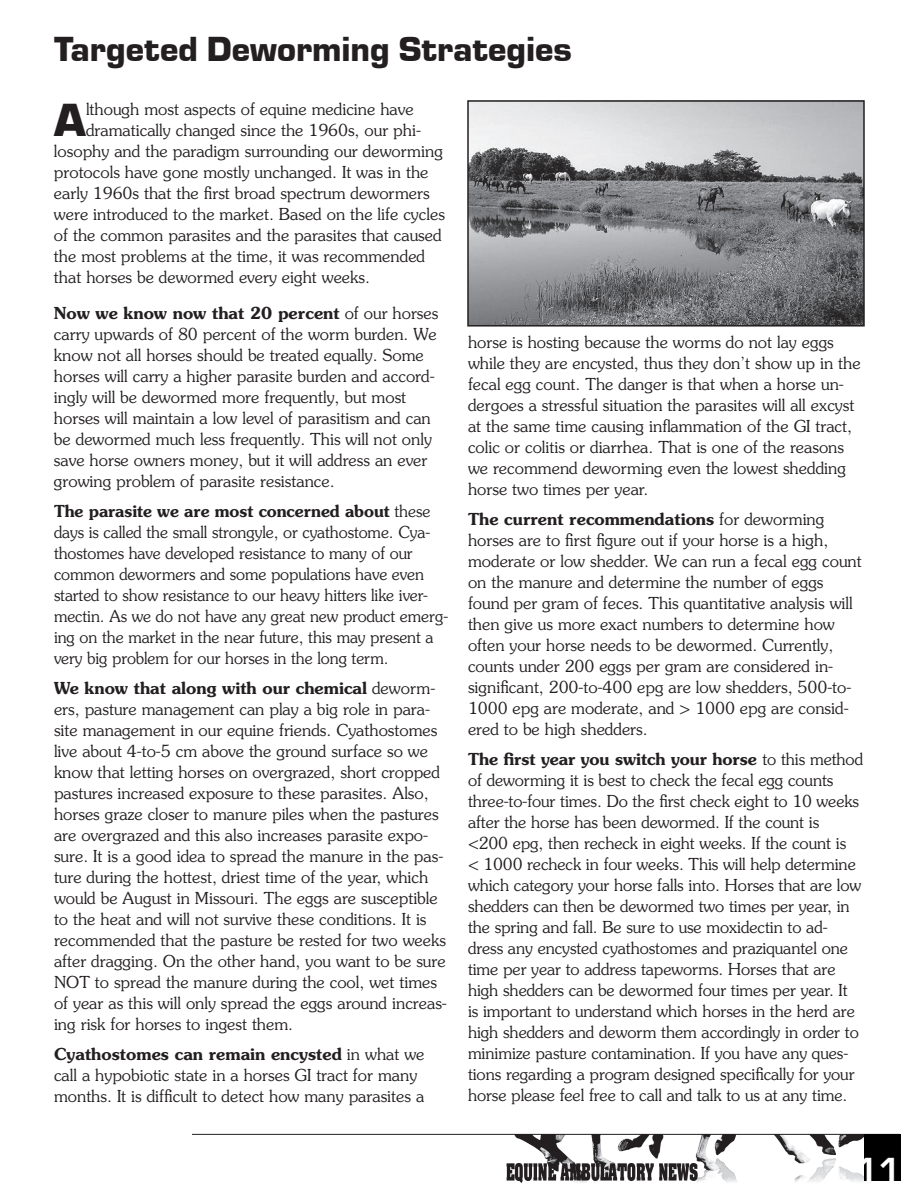
<style>
.page{position:relative;width:918px;height:1188px;background:#fff}
.page>*{position:absolute;margin:0;border:0;box-sizing:border-box;transform-origin:0 0}
.t1{font:48px "Eurostile T Black";color:#231f20}
.t2{font:36px "Eurostile T Black";color:#231f20}
.t3{font:700 36px "Eurostile";color:#fff}
.t4{font:300 16.5px/21px "Souvenir";color:#231f20}
.s1{font-weight:600}
</style>
<div class="page">
<img style="left:506px;top:1135px;width:364px;height:48px">
<hr style="left:192px;top:1134px;width:708px;height:1px;background:#231f20">
<div style="left:864px;top:1134px;width:37px;height:47px;background:#000"></div>
<img style="left:470px;top:103px;width:392px;height:221px">
<div style="left:467px;top:100px;width:398px;height:227px;border:2px solid #231f20"></div>
<h2 class="t2" style="left:54px;top:29px;width:520px">Targeted Deworming Strategies</h2>
<h1 class="t1" style="left:54px;top:94px;width:33px">A</h1>
<p class="t4" style="left:86px;top:98px;width:329px">lthough most aspects of equine medicine have</p>
<p class="t4" style="left:86px;top:119px;width:336px">dramatically changed since the 1960s, our phi-</p>
<p class="t4" style="left:54px;top:140px;width:390px">losophy and the paradigm surrounding our deworming</p>
<p class="t4" style="left:54px;top:161px;width:376px">protocols have gone mostly unchanged. It was in the</p>
<p class="t4" style="left:54px;top:182px;width:377px">early 1960s that the first broad spectrum dewormers</p>
<p class="t4" style="left:54px;top:203px;width:392px">were introduced to the market. Based on the life cycles</p>
<p class="t4" style="left:54px;top:224px;width:389px">of the common parasites and the parasites that caused</p>
<p class="t4" style="left:54px;top:245px;width:373px">the most problems at the time, it was recommended</p>
<p class="t4" style="left:54px;top:266px;width:318px">that horses be dewormed every eight weeks.</p>
<p class="t4" style="left:54px;top:302px;width:386px"><span class="s1">Now we know now that 20 percent</span> of our horses carry upwards of 80 percent of the worm burden. We know not all horses should be treated equally. Some horses will carry a higher parasite burden and accord&shy;ingly will be dewormed more frequently, but most horses will maintain a low level of parasitism and can be dewormed much less frequently. This will not only save horse owners money, but it will address an ever growing problem of parasite resistance.</p>
<p class="t4" style="left:54px;top:500px;width:396px"><span class="s1">The parasite we are most concerned about</span> these days is called the small strongyle, or cyathostome. Cya&shy;thostomes have developed resistance to many of our common dewormers and some populations have even started to show resistance to our heavy hitters like iver&shy;mectin. As we do not have any great new product emerg&shy;ing on the market in the near future, this may present a very big problem for our horses in the long term.</p>
<p class="t4" style="left:54px;top:677px;width:394px"><span class="s1">We know that along with our chemical</span> deworm&shy;ers, pasture management can play a big role in para&shy;site management in our equine friends. Cyathostomes live about 4-to-5 cm above the ground surface so we know that letting horses on overgrazed, short cropped pastures increased exposure to these parasites. Also, horses graze closer to manure piles when the pastures are overgrazed and this also increases parasite expo&shy;sure. It is a good idea to spread the manure in the pas&shy;ture during the hottest, driest time of the year, which would be August in Missouri. The eggs are susceptible to the heat and will not survive these conditions. It is recommended that the pasture be rested for two weeks after dragging. On the other hand, you want to be sure NOT to spread the manure during the cool, wet times of year as this will only spread the eggs around increas&shy;ing risk for horses to ingest them.</p>
<p class="t4" style="left:54px;top:1043px;width:372px"><span class="s1">Cyathostomes can remain encysted</span> in what we call a hypobiotic state in a horses GI tract for many months. It is difficult to detect how many parasites a</p>
<p class="t4" style="left:468px;top:331px;width:394px">horse is hosting because the worms do not lay eggs while they are encysted, thus they don’t show up in the fecal egg count. The danger is that when a horse un&shy;dergoes a stressful situation the parasites will all excyst at the same time causing inflammation of the GI tract, colic or colitis or diarrhea. That is one of the reasons we recommend deworming even the lowest shedding horse two times per year.</p>
<p class="t4" style="left:468px;top:508px;width:395px"><span class="s1">The current recommendations</span> for deworming horses are to first figure out if your horse is a high, moderate or low shedder. We can run a fecal egg count on the manure and determine the number of eggs found per gram of feces. This quantitative analysis will then give us more exact numbers to determine how often your horse needs to be dewormed. Currently, counts under 200 eggs per gram are considered in&shy;significant, 200-to-400 epg are low shedders, 500-to-1000 epg are moderate, and &gt; 1000 epg are consid&shy;ered to be high shedders.</p>
<p class="t4" style="left:468px;top:748px;width:397px"><span class="s1">The first year you switch your horse</span> to this method of deworming it is best to check the fecal egg counts three-to-four times. Do the first check eight to 10 weeks after the horse has been dewormed. If the count is &lt;200 epg, then recheck in eight weeks. If the count is<br>&lt; 1000 recheck in four weeks. This will help determine which category your horse falls into. Horses that are low shedders can then be dewormed two times per year, in the spring and fall. Be sure to use moxidectin to ad&shy;dress any encysted cyathostomes and praziquantel one time per year to address tapeworms. Horses that are high shedders can be dewormed four times per year. It<br>is important to understand which horses in the herd are high shedders and deworm them accordingly in order to minimize pasture contamination. If you have any ques&shy;tions regarding a program designed specifically for your horse please feel free to call and talk to us at any time.</p>
<h2 class="t3" style="left:856px;top:1150px;width:47px">11</h2>
</div>
